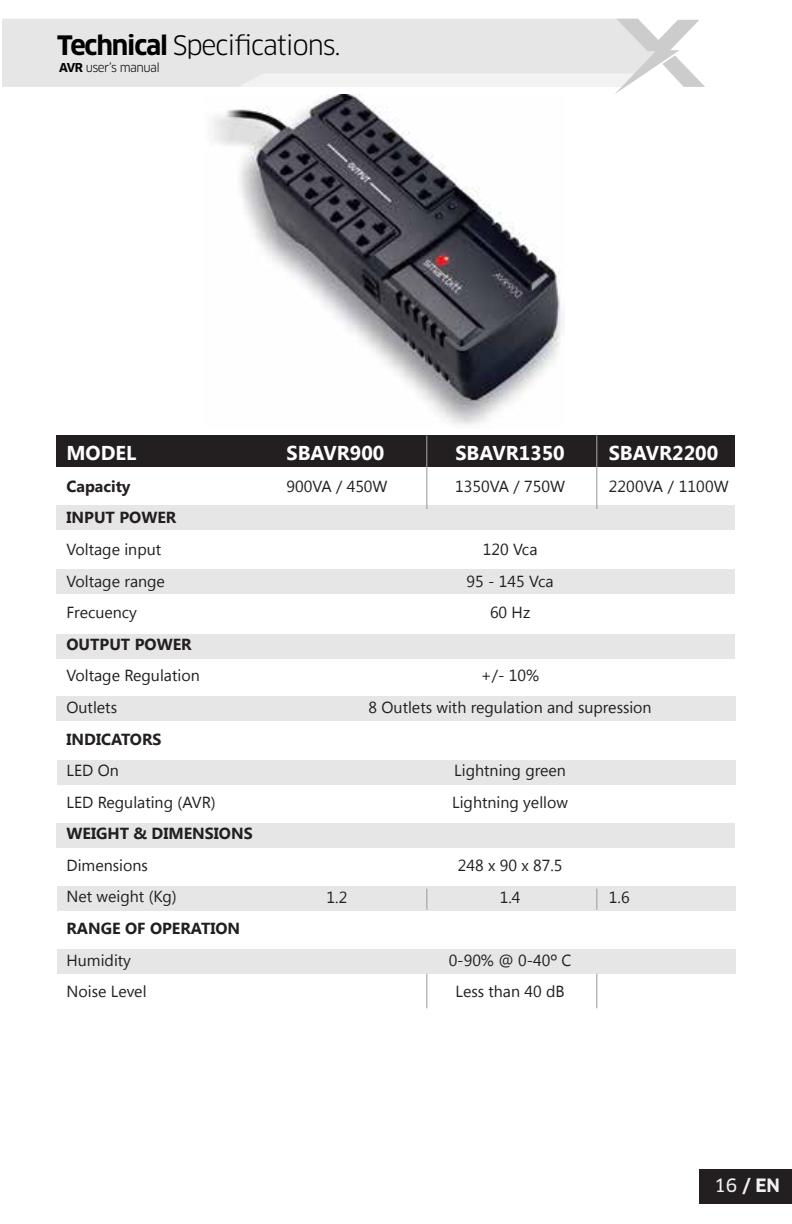
<style>
.page{position:relative;width:792px;height:1224px;background:#fff}
.page>*{position:absolute;margin:0;border:0;box-sizing:border-box;transform-origin:0 0}
.t1{font:26.2px "Clan OT";letter-spacing:-.045em;color:#000}
.t2{font:700 20px "Segoe UI";color:#fff}
.t3{font:700 18px "Clan OT";color:#f1f1f2}
.t4{font:16px/31.6px "Segoe UI";color:#231f20}
.t5{font:700 16px/31.6px "Segoe UI";color:#231f20}
.t6{font:12px "Clan OT";letter-spacing:-.045em;color:#000}
.s1{font-weight:700}
.s2{font-family:"Clan OT News";font-weight:400}
</style>
<div class="page">
<div style="left:56px;top:505px;width:679px;height:25px;background:#e6e6e6"></div>
<div style="left:56px;top:569px;width:679px;height:25px;background:#e6e6e6"></div>
<div style="left:56px;top:634px;width:678px;height:24px;background:#e6e6e6"></div>
<div style="left:56px;top:696px;width:679px;height:24px;background:#e6e6e6"></div>
<div style="left:57px;top:760px;width:678px;height:24px;background:#e6e6e6"></div>
<div style="left:56px;top:823px;width:679px;height:25px;background:#e6e6e6"></div>
<div style="left:57px;top:886px;width:678px;height:25px;background:#e6e6e6"></div>
<div style="left:57px;top:949px;width:678px;height:25px;background:#e6e6e6"></div>
<div style="left:57px;top:435px;width:678px;height:32px;background:#231f20"></div>
<hr style="left:426px;top:435px;width:1px;height:74px;background:#999898">
<hr style="left:596px;top:435px;width:1px;height:74px;background:#999898">
<svg style="left:596px;top:889px;width:1px;height:21px"></svg>
<hr style="left:596px;top:974px;width:1px;height:34px;background:#999898">
<svg style="left:426px;top:889px;width:1px;height:21px"></svg>
<hr style="left:426px;top:974px;width:1px;height:34px;background:#999898">
<div style="left:699px;top:1169px;width:93px;height:34px;background:#231f20"></div>
<img style="left:214px;top:94px;width:350px;height:331px">
<div style="left:2px;top:19px;width:236px;height:68px;background:#e6e6e6"></div>
<svg style="left:238px;top:19px;width:467px;height:75px"></svg>
<h1 class="t1" style="left:57px;top:30px;width:285px"><span class="s1">Technical</span> Specifications.</h1>
<p class="t6" style="left:59px;top:60px;width:102px"><span class="s1">AVR</span> user’s manual</p>
<p class="t2" style="left:67px;top:439px;width:71px">MODEL</p>
<p class="t5" style="left:67px;top:470px;width:111px">Capacity<br>INPUT POWER</p>
<p class="t4" style="left:67px;top:533px;width:100px">Voltage input<br>Voltage range<br>Frecuency</p>
<p class="t5" style="left:67px;top:627px;width:127px">OUTPUT POWER</p>
<p class="t4" style="left:67px;top:659px;width:135px">Voltage Regulation<br>Outlets</p>
<p class="t5" style="left:67px;top:722px;width:97px">INDICATORS</p>
<p class="t4" style="left:67px;top:754px;width:151px">LED On<br>LED Regulating (AVR)</p>
<p class="t5" style="left:67px;top:817px;width:188px">WEIGHT &amp; DIMENSIONS</p>
<p class="t4" style="left:67px;top:849px;width:112px">Dimensions<br>Net weight (Kg)</p>
<p class="t5" style="left:67px;top:912px;width:175px">RANGE OF OPERATION</p>
<p class="t4" style="left:67px;top:944px;width:82px">Humidity<br>Noise Level</p>
<p class="t2" style="left:287px;top:439px;width:99px">SBAVR900</p>
<p class="t4" style="left:287px;top:470px;width:103px">900VA / 450W</p>
<p class="t2" style="left:455px;top:439px;width:111px">SBAVR1350</p>
<p class="t4" style="left:455px;top:470px;width:111px">1350VA / 750W</p>
<p class="t4" style="left:467px;top:533px;width:89px;text-align:center">120 Vca<br>95 - 145 Vca<br>60 Hz</p>
<p class="t2" style="left:609px;top:439px;width:111px">SBAVR2200</p>
<p class="t4" style="left:609px;top:470px;width:121px">2200VA / 1100W</p>
<p class="t4" style="left:369px;top:660px;width:285px;text-align:center">+/- 10%<br>8 Outlets with regulation and supression</p>
<p class="t4" style="left:327px;top:881px;width:22px">1.2</p>
<p class="t4" style="left:452px;top:754px;width:117px">Lightning green<br>Lightning yellow</p>
<p class="t4" style="left:458px;top:849px;width:106px;text-align:center">248 x 90 x 87.5<br>1.4</p>
<p class="t4" style="left:449px;top:944px;width:124px;text-align:center">0-90% @ 0-40º C<br>Less than 40 dB</p>
<p class="t4" style="left:609px;top:881px;width:22px">1.6</p>
<p class="t3" style="left:714px;top:1175px;width:67px"><span class="s2">16</span> / EN</p>
</div>
